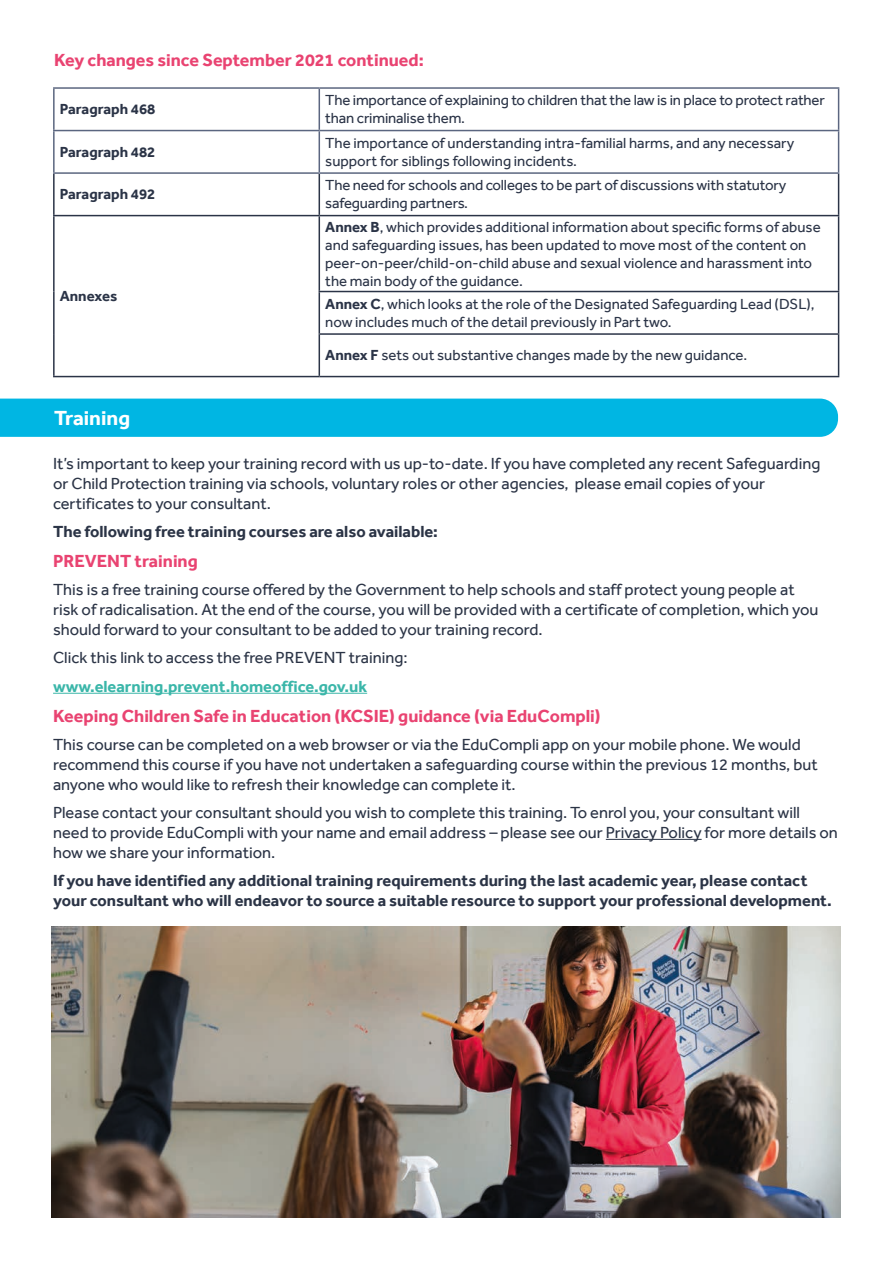
<style>
.page{position:relative;width:893px;height:1263px;background:#fff}
.page>*{position:absolute;margin:0;border:0;box-sizing:border-box;transform-origin:0 0}
.t1{font:700 21px "Effra";color:#fff}
.t2{font:700 18px "Effra";color:#e94371}
.t3{font:16.5px/19.8px "Effra";color:#2b3446}
.t4{font:700 16.5px/19.8px "Effra";color:#2b3446}
.t5{font:700 16.5px "Effra";color:#3ab6a9}
.t6{font:15px/18px "Effra";color:#2b3447}
.t7{font:700 15px "Effra";color:#2b3447}
.s1{font-weight:700}
</style>
<div class="page">
<hr style="left:53px;top:174px;width:2px;height:41px;background:#2b3447">
<hr style="left:319px;top:174px;width:1px;height:41px;background:#2b3447">
<hr style="left:838px;top:174px;width:1px;height:41px;background:#2b3447">
<hr style="left:53px;top:215px;width:266px;height:1px;background:#2b3447">
<hr style="left:53px;top:216px;width:2px;height:75px;background:#2b3447">
<hr style="left:319px;top:215px;width:520px;height:1px;background:#2b3447">
<hr style="left:319px;top:216px;width:1px;height:75px;background:#2b3447">
<hr style="left:838px;top:216px;width:1px;height:75px;background:#2b3447">
<hr style="left:53px;top:291px;width:2px;height:43px;background:#2b3447">
<hr style="left:319px;top:291px;width:520px;height:1px;background:#2b3447">
<hr style="left:319px;top:292px;width:1px;height:41px;background:#2b3447">
<hr style="left:838px;top:292px;width:1px;height:41px;background:#2b3447">
<hr style="left:53px;top:334px;width:2px;height:42px;background:#2b3447">
<hr style="left:319px;top:333px;width:520px;height:2px;background:#2b3447">
<hr style="left:319px;top:335px;width:1px;height:41px;background:#2b3447">
<hr style="left:838px;top:335px;width:1px;height:41px;background:#2b3447">
<hr style="left:53px;top:376px;width:266px;height:1px;background:#2b3447">
<hr style="left:319px;top:376px;width:520px;height:1px;background:#2b3447">
<hr style="left:53px;top:87px;width:266px;height:2px;background:#5b6680">
<hr style="left:53px;top:89px;width:2px;height:41px;background:#5b6680">
<hr style="left:319px;top:87px;width:520px;height:2px;background:#5b6680">
<hr style="left:319px;top:89px;width:1px;height:41px;background:#5b6680">
<hr style="left:838px;top:89px;width:1px;height:41px;background:#5b6680">
<hr style="left:53px;top:130px;width:266px;height:1px;background:#5b6680">
<hr style="left:53px;top:131px;width:2px;height:41px;background:#5b6680">
<hr style="left:319px;top:130px;width:520px;height:1px;background:#5b6680">
<hr style="left:319px;top:131px;width:1px;height:41px;background:#5b6680">
<hr style="left:838px;top:131px;width:1px;height:41px;background:#5b6680">
<hr style="left:53px;top:172px;width:266px;height:2px;background:#5b6680">
<hr style="left:319px;top:172px;width:520px;height:2px;background:#5b6680">
<hr style="left:53px;top:693px;width:314px;height:1px;background:#3ab6a9">
<hr style="left:606px;top:839px;width:96px;height:1px;background:#2b3446">
<div style="left:0;top:399px;width:838px;height:38px;background:#00b6e3"></div>
<img style="left:51px;top:927px;width:790px;height:290px">
<p class="t2" style="left:54px;top:49px;width:371px">Key changes since September 2021 continued:</p>
<p class="t7" style="left:60px;top:100px;width:97px">Paragraph 468</p>
<p class="t6" style="left:325px;top:91px;width:501px">The importance of explaining to children that the law is in place to protect rather than criminalise them.</p>
<p class="t7" style="left:60px;top:143px;width:97px">Paragraph 482</p>
<p class="t6" style="left:325px;top:134px;width:470px">The importance of understanding intra-familial harms, and any necessary</p>
<p class="t6" style="left:325px;top:152px;width:253px">support for siblings following incidents.</p>
<p class="t7" style="left:60px;top:185px;width:97px">Paragraph 492</p>
<p class="t7" style="left:60px;top:287px;width:59px">Annexes</p>
<p class="t1" style="left:54px;top:405px;width:78px">Training</p>
<p class="t6" style="left:325px;top:176px;width:463px">The need for schools and colleges to be part of discussions with statutory</p>
<p class="t6" style="left:325px;top:194px;width:144px">safeguarding partners.</p>
<p class="t6" style="left:325px;top:217px;width:497px"><span class="s1">Annex B</span>, which provides additional information about specific forms of abuse and safeguarding issues, has been updated to move most of the content on peer-on-peer/child-on-child abuse and sexual violence and harassment into the main body of the guidance.</p>
<p class="t6" style="left:325px;top:295px;width:491px"><span class="s1">Annex C</span>, which looks at the role of the Designated Safeguarding Lead (DSL), now includes much of the detail previously in Part two.</p>
<p class="t6" style="left:325px;top:346px;width:424px"><span class="s1">Annex F</span> sets out substantive changes made by the new guidance.</p>
<p class="t3" style="left:53px;top:453px;width:769px">It’s important to keep your training record with us up-to-date. If you have completed any recent Safeguarding or Child Protection training via schools, voluntary roles or other agencies, please email copies of your certificates to your consultant.</p>
<p class="t4" style="left:53px;top:521px;width:386px">The following free training courses are also available:</p>
<p class="t2" style="left:53px;top:550px;width:146px">PREVENT training</p>
<p class="t3" style="left:53px;top:580px;width:767px">This is a free training course offered by the Government to help schools and staff protect young people at risk of radicalisation. At the end of the course, you will be provided with a certificate of completion, which you should forward to your consultant to be added to your training record.</p>
<p class="t3" style="left:53px;top:648px;width:356px">Click this link to access the free PREVENT training:</p>
<p class="t5" style="left:53px;top:676px;width:316px">www.elearning.prevent.homeoffice.gov.uk</p>
<p class="t2" style="left:53px;top:705px;width:549px">Keeping Children Safe in Education (KCSIE) guidance (via EduCompli)</p>
<p class="t3" style="left:53px;top:734px;width:766px">This course can be completed on a web browser or via the EduCompli app on your mobile phone. We would recommend this course if you have not undertaken a safeguarding course within the previous 12 months, but anyone who would like to refresh their knowledge can complete it.</p>
<p class="t3" style="left:53px;top:802px;width:786px">Please contact your consultant should you wish to complete this training. To enrol you, your consultant will need to provide EduCompli with your name and email address – please see our Privacy Policy for more details on how we share your information.</p>
<p class="t4" style="left:53px;top:870px;width:780px">If you have identified any additional training requirements during the last academic year, please contact your consultant who will endeavor to source a suitable resource to support your professional development.</p>
</div>
